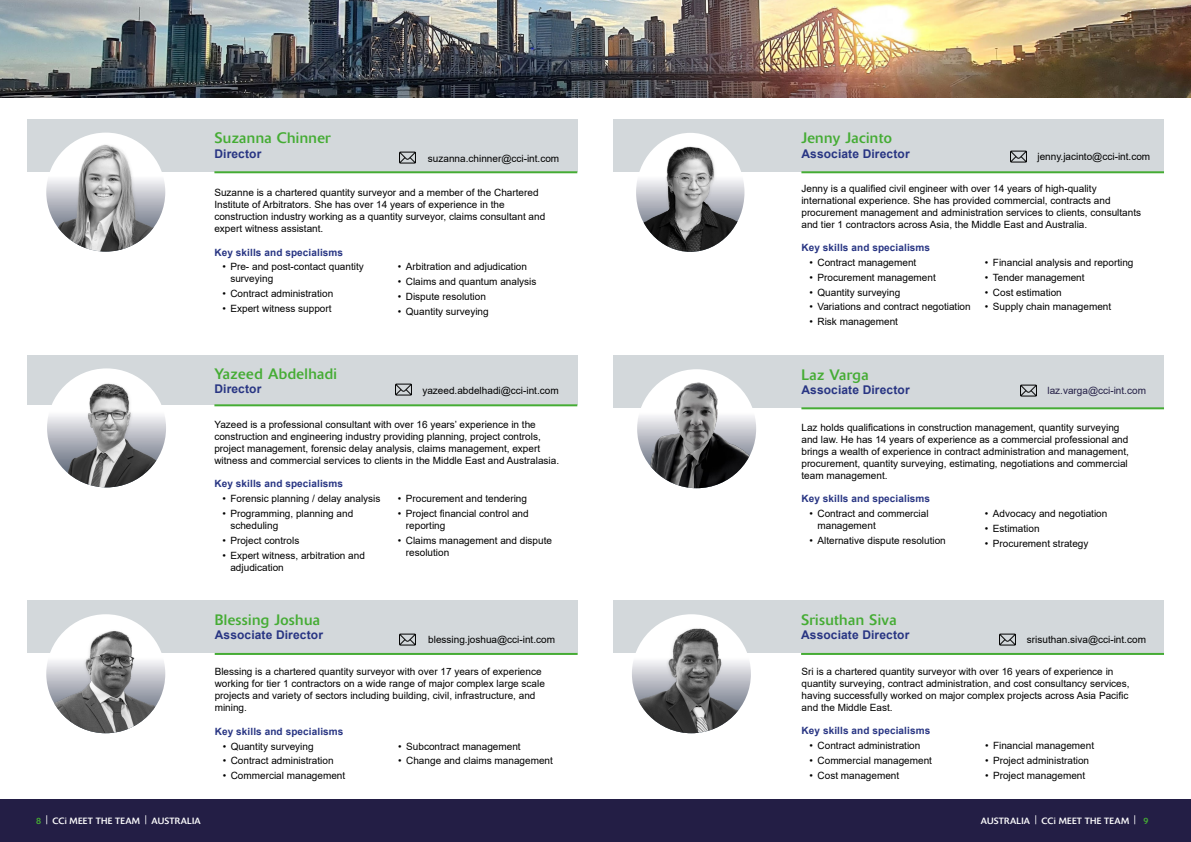
<style>
.page{position:relative;width:1191px;height:842px;background:#fff}
.page>*{position:absolute;margin:0;border:0;box-sizing:border-box;transform-origin:0 0}
.t1{font:15px "Delta";letter-spacing:.025em;color:#45ac34}
.t2{font:700 12px "Arial";letter-spacing:.01em;color:#283583}
.t3{font:10px/12px "Arial";color:#000}
.t4{font:700 10px "Arial";letter-spacing:.01em;color:#283583}
.t5{font:10px "Arial";color:#231e45}
.t6{font:9px "Delta";letter-spacing:.02em;color:#fff}
.s1{color:#45ac34}
</style>
<div class="page">
<div style="left:0;top:799px;width:1191px;height:43px;background:#231e45"></div>
<img style="left:0;top:0;width:1191px;height:98px">
<div style="left:27px;top:119px;width:550px;height:52px;background:#d3d8db"></div>
<hr style="left:214px;top:171px;width:363px;height:2px;background:#45ac34">
<img style="left:399px;top:151px;width:16px;height:13px">
<img style="left:46px;top:133px;width:119px;height:119px;border-radius:59px">
<div style="left:614px;top:119px;width:550px;height:52px;background:#d3d8db"></div>
<img style="left:1010px;top:150px;width:16px;height:13px">
<hr style="left:801px;top:171px;width:363px;height:2px;background:#45ac34">
<img style="left:636px;top:133px;width:108px;height:119px">
<div style="left:27px;top:355px;width:550px;height:50px;background:#d3d8db"></div>
<hr style="left:214px;top:404px;width:363px;height:2px;background:#45ac34">
<img style="left:395px;top:383px;width:17px;height:13px">
<img style="left:47px;top:369px;width:119px;height:118px;border-radius:58px">
<div style="left:614px;top:355px;width:550px;height:53px;background:#d3d8db"></div>
<img style="left:1020px;top:384px;width:16px;height:13px">
<hr style="left:801px;top:407px;width:363px;height:2px;background:#45ac34">
<div style="left:637px;top:369px;width:119px;height:119px;background:#fff;border-radius:59px"></div>
<img style="left:637px;top:380px;width:119px;height:108px">
<div style="left:27px;top:600px;width:550px;height:53px;background:#d3d8db"></div>
<hr style="left:215px;top:653px;width:362px;height:2px;background:#45ac34">
<img style="left:399px;top:633px;width:16px;height:13px">
<img style="left:46px;top:615px;width:119px;height:118px">
<div style="left:614px;top:600px;width:550px;height:53px;background:#d3d8db"></div>
<hr style="left:801px;top:653px;width:363px;height:2px;background:#45ac34">
<img style="left:999px;top:633px;width:16px;height:13px">
<img style="left:632px;top:614px;width:119px;height:119px;border-radius:59px">
<h1 class="t1" style="left:214px;top:129px;width:118px">Suzanna Chinner</h1>
<p class="t2" style="left:214px;top:145px;width:48px">Director</p>
<p class="t3" style="left:214px;top:187px;width:332px">Suzanne is a chartered quantity surveyor and a member of the Chartered Institute of Arbitrators. She has over 14 years of experience in the construction industry working as a quantity surveyor, claims consultant and expert witness assistant.</p>
<p class="t4" style="left:214px;top:245px;width:130px">Key skills and specialisms</p>
<p class="t3" style="left:230px;top:261px;width:135px;text-indent:-8px">• Pre- and post-contact quantity surveying</p>
<p class="t3" style="left:222px;top:288px;width:112px">• Contract administration</p>
<p class="t3" style="left:222px;top:302px;width:111px">• Expert witness support</p>
<p class="t3" style="left:428px;top:152px;width:133px">suzanna.chinner@cci-int.com</p>
<p class="t3" style="left:398px;top:261px;width:131px">• Arbitration and adjudication</p>
<p class="t3" style="left:398px;top:276px;width:140px">• Claims and quantum analysis</p>
<p class="t3" style="left:398px;top:290px;width:90px">• Dispute resolution</p>
<p class="t3" style="left:398px;top:305px;width:92px">• Quantity surveying</p>
<h1 class="t1" style="left:214px;top:365px;width:124px">Yazeed Abdelhadi</h1>
<p class="t2" style="left:214px;top:381px;width:48px">Director</p>
<p class="t3" style="left:422px;top:384px;width:138px">yazeed.abdelhadi@cci-int.com</p>
<p class="t3" style="left:214px;top:418px;width:346px">Yazeed is a professional consultant with over 16 years’ experience in the construction and engineering industry providing planning, project controls, project management, forensic delay analysis, claims management, expert witness and commercial services to clients in the Middle East and Australasia.</p>
<p class="t4" style="left:214px;top:477px;width:130px">Key skills and specialisms</p>
<p class="t3" style="left:222px;top:492px;width:160px">• Forensic planning / delay analysis</p>
<p class="t3" style="left:230px;top:507px;width:124px;text-indent:-8px">• Programming, planning and scheduling</p>
<p class="t3" style="left:222px;top:534px;width:78px">• Project controls</p>
<p class="t3" style="left:230px;top:549px;width:136px;text-indent:-8px">• Expert witness, arbitration and adjudication</p>
<p class="t3" style="left:398px;top:492px;width:131px">• Procurement and tendering</p>
<p class="t3" style="left:406px;top:507px;width:124px;text-indent:-8px">• Project financial control and reporting</p>
<p class="t3" style="left:406px;top:534px;width:148px;text-indent:-8px">• Claims management and dispute resolution</p>
<h1 class="t1" style="left:215px;top:611px;width:107px">Blessing Joshua</h1>
<p class="t2" style="left:215px;top:626px;width:110px">Associate Director</p>
<p class="t3" style="left:428px;top:633px;width:128px">blessing.joshua@cci-int.com</p>
<p class="t3" style="left:215px;top:666px;width:332px">Blessing is a chartered quantity surveyor with over 17 years of experience working for tier 1 contractors on a wide range of major complex large scale projects and variety of sectors including building, civil, infrastructure, and mining.</p>
<p class="t4" style="left:215px;top:724px;width:130px">Key skills and specialisms</p>
<p class="t3" style="left:223px;top:740px;width:92px">• Quantity surveying</p>
<p class="t3" style="left:223px;top:755px;width:112px">• Contract administration</p>
<p class="t3" style="left:223px;top:770px;width:124px">• Commercial management</p>
<p class="t3" style="left:398px;top:740px;width:124px">• Subcontract management</p>
<p class="t3" style="left:398px;top:755px;width:156px">• Change and claims management</p>
<h1 class="t1" style="left:801px;top:129px;width:92px">Jenny Jacinto</h1>
<p class="t2" style="left:801px;top:145px;width:110px">Associate Director</p>
<p class="t3" style="left:1037px;top:151px;width:114px">jenny.jacinto@cci-int.com</p>
<p class="t3" style="left:801px;top:182px;width:341px">Jenny is a qualified civil engineer with over 14 years of high-quality international experience. She has provided commercial, contracts and procurement management and administration services to clients, consultants and tier 1 contractors across Asia, the Middle East and Australia.</p>
<p class="t4" style="left:801px;top:241px;width:130px">Key skills and specialisms</p>
<p class="t3" style="left:809px;top:256px;width:108px">• Contract management</p>
<p class="t3" style="left:809px;top:271px;width:128px">• Procurement management</p>
<p class="t3" style="left:809px;top:286px;width:92px">• Quantity surveying</p>
<p class="t3" style="left:809px;top:301px;width:163px">• Variations and contract negotiation</p>
<p class="t3" style="left:809px;top:316px;width:90px">• Risk management</p>
<p class="t3" style="left:985px;top:256px;width:150px">• Financial analysis and reporting</p>
<p class="t3" style="left:985px;top:271px;width:101px">• Tender management</p>
<p class="t3" style="left:985px;top:286px;width:78px">• Cost estimation</p>
<p class="t3" style="left:985px;top:301px;width:128px">• Supply chain management</p>
<h1 class="t1" style="left:801px;top:366px;width:69px">Laz Varga</h1>
<p class="t2" style="left:801px;top:382px;width:110px">Associate Director</p>
<p class="t3" style="left:801px;top:421px;width:329px">Laz holds qualifications in construction management, quantity surveying and law. He has 14 years of experience as a commercial professional and brings a wealth of experience in contract administration and management, procurement, quantity surveying, estimating, negotiations and commercial team management.</p>
<p class="t4" style="left:801px;top:492px;width:130px">Key skills and specialisms</p>
<p class="t3" style="left:817px;top:508px;width:113px;text-indent:-8px">• Contract and commercial management</p>
<p class="t3" style="left:809px;top:534px;width:138px">• Alternative dispute resolution</p>
<p class="t5" style="left:1047px;top:384px;width:100px">laz.varga@cci-int.com</p>
<p class="t3" style="left:985px;top:508px;width:124px">• Advocacy and negotiation</p>
<p class="t3" style="left:985px;top:522px;width:56px">• Estimation</p>
<p class="t3" style="left:985px;top:537px;width:105px">• Procurement strategy</p>
<h1 class="t1" style="left:801px;top:611px;width:97px">Srisuthan Siva</h1>
<p class="t2" style="left:801px;top:626px;width:110px">Associate Director</p>
<p class="t3" style="left:1027px;top:633px;width:121px">srisuthan.siva@cci-int.com</p>
<p class="t3" style="left:801px;top:665px;width:329px">Sri is a chartered quantity surveyor with over 16 years of experience in quantity surveying, contract administration, and cost consultancy services, having successfully worked on major complex projects across Asia Pacific and the Middle East.</p>
<p class="t4" style="left:801px;top:723px;width:130px">Key skills and specialisms</p>
<p class="t3" style="left:809px;top:739px;width:112px">• Contract administration</p>
<p class="t3" style="left:809px;top:754px;width:124px">• Commercial management</p>
<p class="t3" style="left:809px;top:769px;width:91px">• Cost management</p>
<p class="t3" style="left:985px;top:739px;width:111px">• Financial management</p>
<p class="t3" style="left:985px;top:754px;width:106px">• Project administration</p>
<p class="t3" style="left:985px;top:769px;width:102px">• Project management</p>
<p class="t6" style="left:36px;top:815px;width:164px"><span class="s1">8</span> | CCi MEET THE TEAM | Australia</p>
<p class="t6" style="left:1034px;top:815px;width:115px">| CCi MEET THE TEAM | <span class="s1">9</span></p>
<p class="t6" style="left:981px;top:815px;width:48px">Australia</p>
</div>
